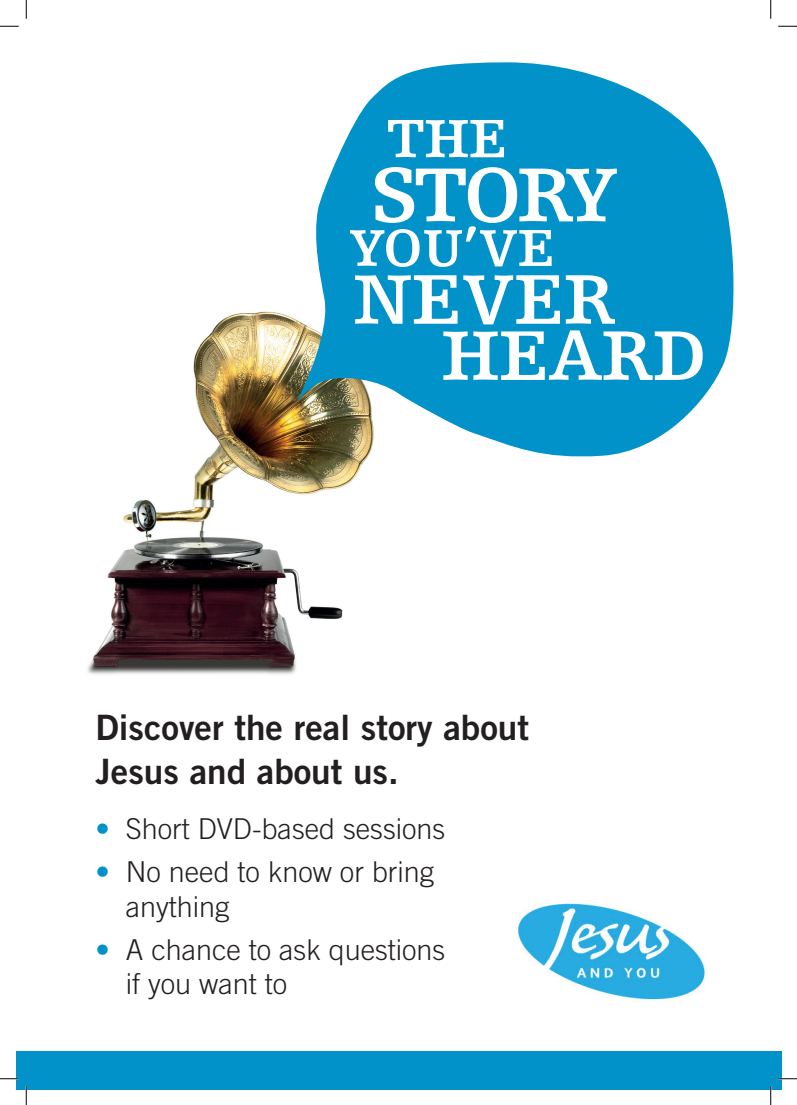
<style>
.page{position:relative;width:797px;height:1105px;background:#fff}
.page>*{position:absolute;margin:0;border:0;box-sizing:border-box;transform-origin:0 0}
.t1{font:700 80.88px "Humanist Slabserif 712 BT";letter-spacing:-.05em;color:#fff}
.t2{font:700 74.12px/56.1px "Humanist Slabserif 712 BT";color:#fff}
.t3{font:700 57.12px "Humanist Slabserif 712 BT";color:#fff}
.t4{font:700 54.88px "Humanist Slabserif 712 BT";color:#fff}
.t5{font:35px/43.2px "Trade Gothic Bold Two";color:#231f20}
.t6{font:300 28.75px/34.5px "Trade Gothic";color:#231f20}
.s1{color:#0092c8}
</style>
<div class="page">
<img style="left:87px;top:311px;width:279px;height:364px">
<img style="left:518px;top:903px;width:187px;height:97px">
<div style="left:16px;top:1051px;width:765px;height:38px;background:#0092c8"></div>
<svg style="left:295px;top:62px;width:439px;height:398px;fill:#0092c8"></svg>
<svg style="left:0;top:25px;width:19px;height:2px"></svg>
<svg style="left:778px;top:25px;width:19px;height:2px"></svg>
<svg style="left:0;top:1078px;width:19px;height:1px"></svg>
<svg style="left:778px;top:1078px;width:19px;height:1px"></svg>
<svg style="left:25px;top:0;width:2px;height:19px"></svg>
<svg style="left:25px;top:1086px;width:2px;height:19px"></svg>
<svg style="left:770px;top:0;width:1px;height:19px"></svg>
<svg style="left:770px;top:1086px;width:1px;height:19px"></svg>
<h3 class="t3" style="left:387px;top:103px;width:122px">THE</h3>
<h1 class="t1" style="left:371px;top:145px;width:249px">STORY</h1>
<h3 class="t4" style="left:349px;top:214px;width:207px">YOU’VE</h3>
<h2 class="t2" style="left:441px;top:269px;width:266px;text-indent:-88px">NEVER<br>HEARD</h2>
<p class="t5" style="left:95px;top:706px;width:435px">Discover the real story about<br>Jesus and about us.</p>
<p class="t6" style="left:95px;top:811px;width:351px"><span class="s1">•</span> Short DVD-based sessions</p>
<p class="t6" style="left:126px;top:854px;width:310px;text-indent:-30px"><span class="s1">•</span> No need to know or bring anything</p>
<p class="t6" style="left:126px;top:932px;width:321px;text-indent:-30px"><span class="s1">•</span> A chance to ask questions if you want to</p>
</div>
